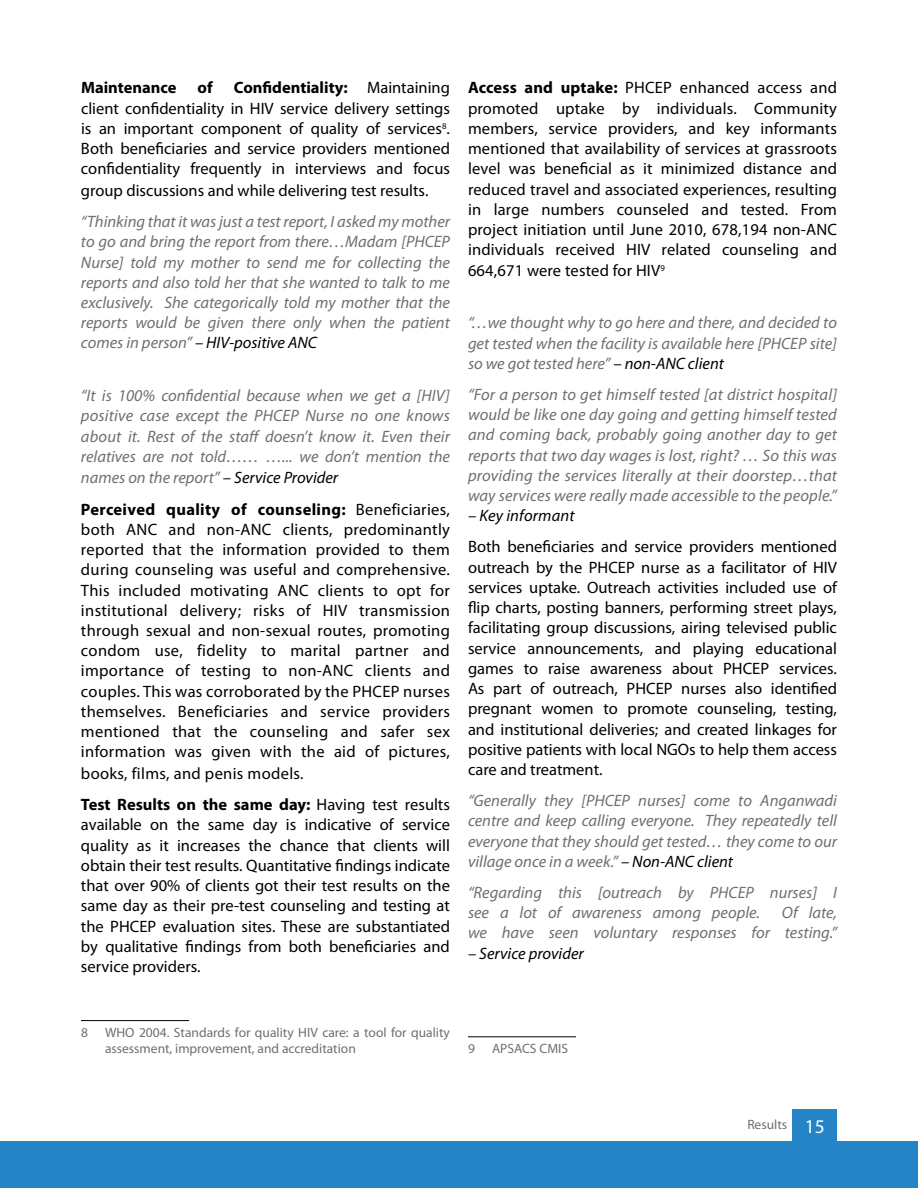
<style>
.page{position:relative;width:918px;height:1188px;background:#fff}
.page>*{position:absolute;margin:0;border:0;box-sizing:border-box;transform-origin:0 0}
.t1{font:16.5px/20.2px "Myriad Pro";color:#000;text-align:justify}
.t2{font:italic 16.5px/20.2px "Myriad Pro";color:#6d6f71;text-align:justify}
.t3{font:italic 16.5px "Myriad Pro";color:#000}
.t4{font:700 16.5px "Myriad Pro";color:#000}
.t5{font:13.5px/16.2px "Myriad Pro";color:#6d6f71}
.s1{font-weight:700}
.s2{color:#000}
.s3{font-size:19.5px;color:#fff}
</style>
<div class="page">
<div style="left:1px;top:1142px;width:917px;height:46px;background:#2484c6"></div>
<div style="left:793px;top:1109px;width:44px;height:33px;background:#2484c6"></div>
<hr style="left:81px;top:1020px;width:108px;height:1px;background:#000">
<hr style="left:468px;top:1036px;width:108px;height:1px;background:#000">
<p class="t1" style="left:81px;top:77px;width:371px;text-indent:153px"><span class="s1">Confidentiality:</span> Maintaining client confidentiality in HIV service delivery settings is an important component of quality of services<sup>8</sup>.<br>Both beneficiaries and service providers mentioned confidentiality frequently in interviews and focus group discussions and while delivering test results.</p>
<p class="t2" style="left:81px;top:211px;width:371px">“Thinking that it was just a test report, I asked my mother to go and bring the report from there…Madam [PHCEP Nurse] told my mother to send me for collecting the reports and also told her that she wanted to talk to me exclusively. She categorically told my mother that the reports would be given there only when the patient comes in person” <span class="s2">– HIV-positive ANC</span></p>
<p class="t2" style="left:81px;top:385px;width:371px">“It is 100% confidential because when we get a [HIV] positive case except the PHCEP Nurse no one knows about it. Rest of the staff doesn’t know it. Even their relatives are not told…… …... we don’t mention the names on the report” <span class="s2">– Service Provider</span></p>
<p class="t1" style="left:81px;top:499px;width:371px"><span class="s1">Perceived quality of counseling:</span> Beneficiaries, both ANC and non-ANC clients, predominantly reported that the information provided to them during counseling was useful and comprehensive.<br>This included motivating ANC clients to opt for institutional delivery; risks of HIV transmission through sexual and non-sexual routes, promoting condom use, fidelity to marital partner and importance of testing to non-ANC clients and couples. This was corroborated by the PHCEP nurses themselves. Beneficiaries and service providers mentioned that the counseling and safer sex information was given with the aid of pictures, books, films, and penis models.</p>
<p class="t1" style="left:81px;top:794px;width:371px"><span class="s1">Test Results on the same day:</span> Having test results available on the same day is indicative of service quality as it increases the chance that clients will obtain their test results. Quantitative findings indicate that over 90% of clients got their test results on the same day as their pre-test counseling and testing at the PHCEP evaluation sites. These are substantiated by qualitative findings from both beneficiaries and service providers.</p>
<p class="t4" style="left:81px;top:77px;width:97px">Maintenance</p>
<p class="t4" style="left:198px;top:77px;width:17px">of</p>
<p class="t1" style="left:468px;top:77px;width:371px"><span class="s1">Access and uptake:</span> PHCEP enhanced access and promoted uptake by individuals. Community members, service providers, and key informants mentioned that availability of services at grassroots level was beneficial as it minimized distance and reduced travel and associated experiences, resulting in large numbers counseled and tested. From project initiation until June 2010, 678,194 non-ANC individuals received HIV related counseling and 664,671 were tested for HIV<sup>9</sup></p>
<p class="t2" style="left:468px;top:312px;width:371px">“…we thought why to go here and there, and decided to get tested when the facility is available here [PHCEP site] so we got tested here” <span class="s2">– non-ANC client</span></p>
<p class="t2" style="left:468px;top:384px;width:371px">“For a person to get himself tested [at district hospital] would be like one day going and getting himself tested and coming back, probably going another day to get reports that two day wages is lost, right? … So this was providing the services literally at their doorstep…that way services were really made accessible to the people.”</p>
<p class="t3" style="left:468px;top:506px;width:108px">– Key informant</p>
<p class="t1" style="left:468px;top:536px;width:371px">Both beneficiaries and service providers mentioned outreach by the PHCEP nurse as a facilitator of HIV services uptake. Outreach activities included use of flip charts, posting banners, performing street plays, facilitating group discussions, airing televised public service announcements, and playing educational games to raise awareness about PHCEP services.<br>As part of outreach, PHCEP nurses also identified pregnant women to promote counseling, testing, and institutional deliveries; and created linkages for positive patients with local NGO</p>
<p class="t1" style="left:689px;top:739px;width:149px">s to help them access</p>
<p class="t1" style="left:468px;top:759px;width:136px">care and treatment.</p>
<p class="t2" style="left:468px;top:790px;width:371px">“Generally they [PHCEP nurses] come to Anganwadi centre and keep calling everyone. They repeatedly tell everyone that they should get tested… they come to our village once in a week.” <span class="s2">– Non-ANC client</span></p>
<p class="t2" style="left:468px;top:882px;width:370px">“Regarding this [outreach by PHCEP nurses] I see a lot of awareness among people.</p>
<p class="t2" style="left:468px;top:902px;width:371px;text-align:right">Of late,<br>we have seen voluntary responses for testing.”</p>
<p class="t3" style="left:468px;top:943px;width:117px">– Service provider</p>
<p class="t5" style="left:105px;top:1024px;width:347px;text-indent:11px">HO 2004. Standards for quality HIV care: a tool for quality assessment, improvement, and accreditation</p>
<p class="t5" style="left:81px;top:1024px;width:18px">8 W</p>
<p class="t5" style="left:468px;top:1040px;width:87px">9 APSACS CMIS</p>
<p class="t5" style="left:747px;top:1116px;width:79px">Results <span class="s3">15</span></p>
</div>
